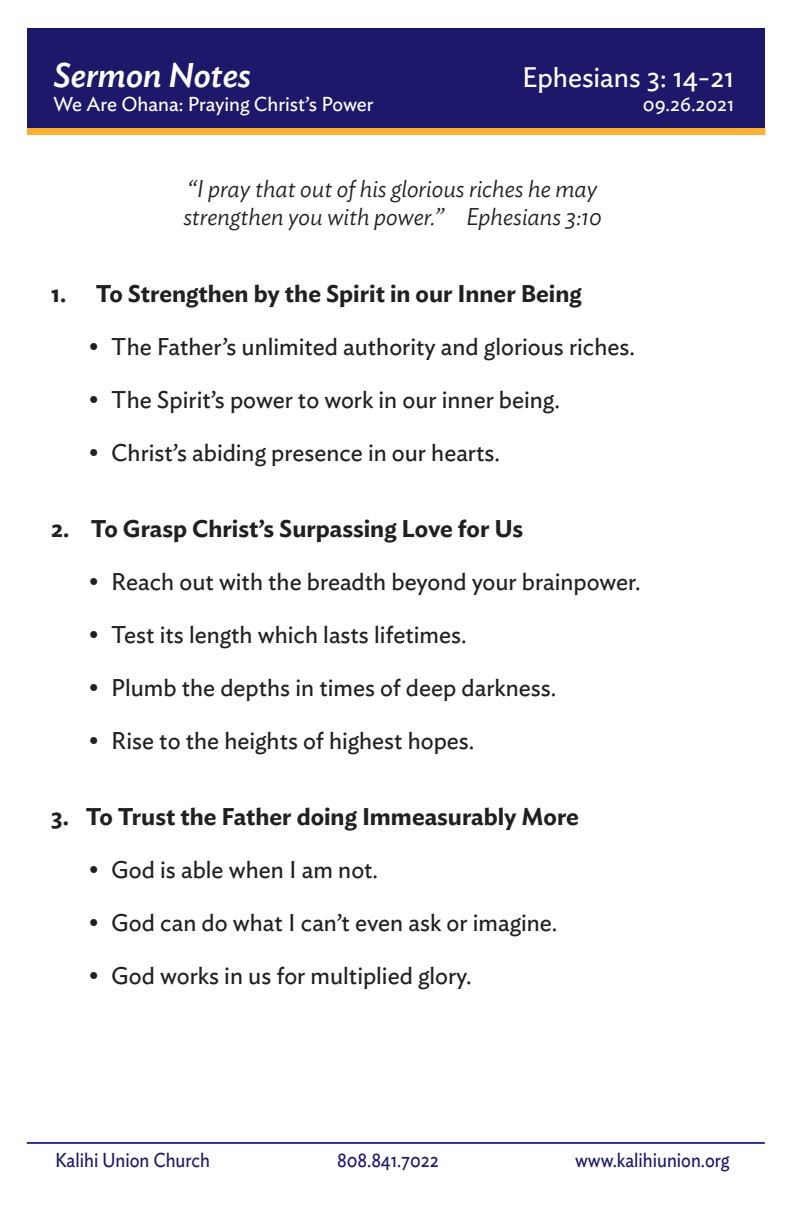
<style>
.page{position:relative;width:792px;height:1224px;background:#fff}
.page>*{position:absolute;margin:0;border:0;box-sizing:border-box;transform-origin:0 0}
.t1{font:italic 500 34px "Ideal Sans";color:#fff}
.t2{font:28px "Ideal Sans";color:#fff}
.t3{font:24px "Ideal Sans";color:#231f20}
.t4{font:600 24px "Ideal Sans";color:#231f20}
.t5{font:italic 300 24px/28.8px "Ideal Sans";color:#231f20}
.t6{font:20px "Ideal Sans";color:#1d186a;scale:.91 1}
.t7{font:20px "Ideal Sans";color:#fff}
</style>
<div class="page">
<div style="left:27px;top:28px;width:738px;height:105px;background:#1d186a"></div>
<div style="left:27px;top:129px;width:738px;height:6px;background:#fbb034"></div>
<hr style="left:27px;top:1142px;width:738px;height:2px;background:#2e3092">
<h1 class="t1" style="left:54px;top:49px;width:199px">Sermon Notes</h1>
<p class="t2" style="left:522px;top:56px;width:214px">Ephesians 3: 14-21</p>
<p class="t7" style="left:54px;top:89px;width:322px">We Are Ohana: Praying Christ’s Power</p>
<p class="t7" style="left:643px;top:89px;width:93px">09.26.2021</p>
<p class="t5" style="left:183px;top:172px;width:420px">“I pray that out of his glorious riches he may strengthen you with power.” Ephesians 3:10</p>
<p class="t4" style="left:51px;top:275px;width:532px">1. To Strengthen by the Spirit in our Inner Being</p>
<p class="t3" style="left:89px;top:328px;width:548px">• The Father’s unlimited authority and glorious riches.</p>
<p class="t3" style="left:89px;top:381px;width:473px">• The Spirit’s power to work in our inner being.</p>
<p class="t3" style="left:89px;top:434px;width:413px">• Christ’s abiding presence in our hearts.</p>
<p class="t4" style="left:51px;top:510px;width:473px">2. To Grasp Christ’s Surpassing Love for Us</p>
<p class="t3" style="left:89px;top:564px;width:553px">• Reach out with the breadth beyond your brainpower.</p>
<p class="t3" style="left:89px;top:616px;width:379px">• Test its length which lasts lifetimes.</p>
<p class="t3" style="left:89px;top:669px;width:469px">• Plumb the depths in times of deep darkness.</p>
<p class="t3" style="left:89px;top:722px;width:387px">• Rise to the heights of highest hopes.</p>
<p class="t4" style="left:51px;top:798px;width:529px">3. To Trust the Father doing Immeasurably More</p>
<p class="t3" style="left:89px;top:852px;width:291px">• God is able when I am not.</p>
<p class="t3" style="left:89px;top:904px;width:470px">• God can do what I can’t even ask or imagine.</p>
<p class="t3" style="left:89px;top:957px;width:384px">• God works in us for multiplied glory.</p>
<p class="t6" style="left:55px;top:1145px;width:172px">Kalihi Union Church</p>
<p class="t6" style="left:337px;top:1145px;width:113px">808.841.7022</p>
<p class="t6" style="left:575px;top:1145px;width:171px">www.kalihiunion.org</p>
</div>
